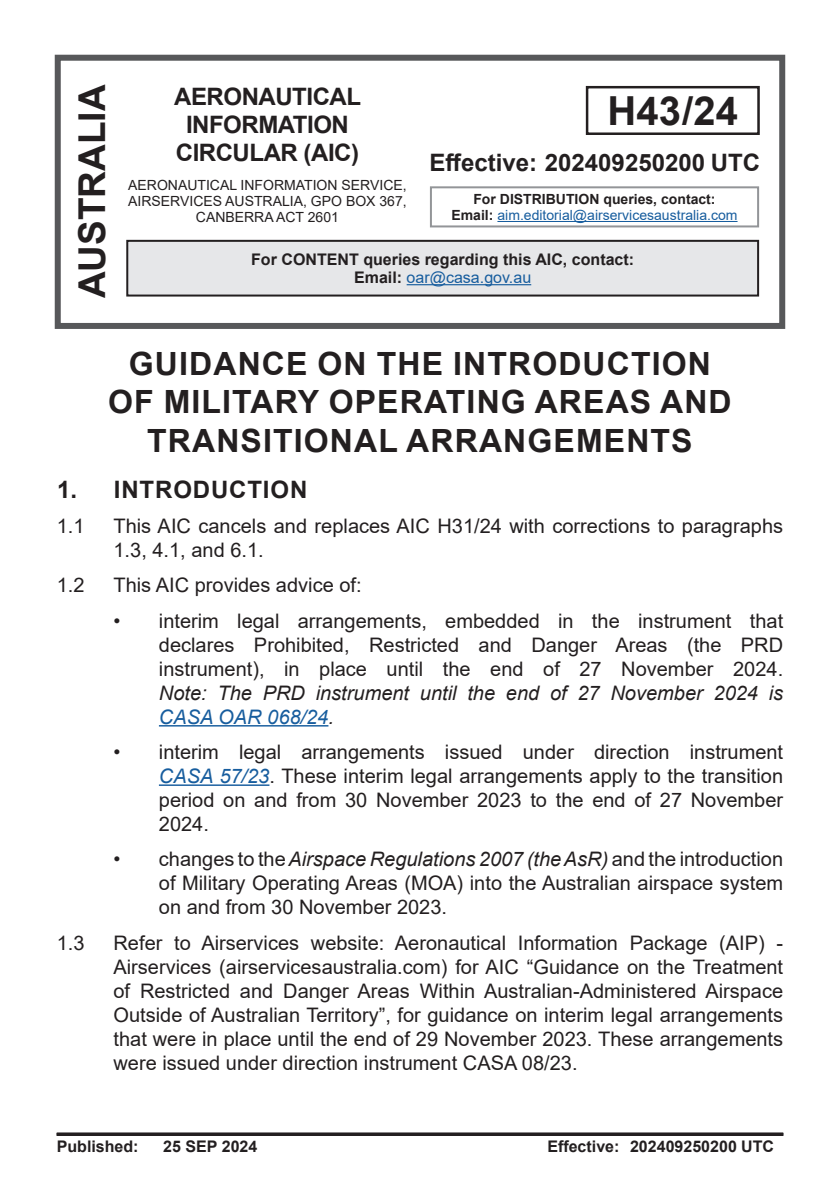
<style>
.page{position:relative;width:840px;height:1191px;background:#fff}
.page>*{position:absolute;margin:0;border:0;box-sizing:border-box;transform-origin:0 0}
.t1{font:700 40px "Arial";color:#231f20}
.t2{font:700 37px "Arial";color:#231f20}
.t3{font:700 32px/38.4px "Arial";letter-spacing:.035em;color:#231f20;text-align:center}
.Effective_date{font:700 24px/28px "Arial";letter-spacing:-.01em;color:#231f20;text-align:center}
.Effective_date-2{font:700 24px "Arial";letter-spacing:.035em;color:#231f20}
.t4{font:20px/24px "Arial";color:#231f20;text-align:justify}
.Figure_caption{font:700 16px "Arial";color:#231f20}
.t5{font:16px "Arial";color:#175d9e}
.t6{font:14px/16px "Arial";color:#231f20;text-align:center}
.t7{font:14px/16px "Arial";color:#175d9e;text-align:center}
.s1{font-weight:700;color:#231f20}
.s2{font-style:italic}
.s3{font-style:italic;color:#175d9e}
</style>
<div class="page">
<div style="left:55px;top:55px;width:729px;height:274px;border:6px solid #57585a"></div>
<hr style="left:497px;top:221px;width:240px;height:1px;background:#175d9e">
<div style="left:429px;top:186px;width:329px;height:41px;border:2px solid #939598"></div>
<div style="left:585px;top:86px;width:174px;height:49px;border:2px solid #231f20"></div>
<div style="left:127px;top:241px;width:630px;height:54px;background:#e6e7e9"></div>
<hr style="left:406px;top:284px;width:125px;height:1px;background:#175d9e">
<div style="left:126px;top:240px;width:632px;height:56px;border:2px solid #231f20"></div>
<hr style="left:57px;top:1132px;width:725px;height:3px;background:#231f20">
<hr style="left:159px;top:725px;width:169px;height:1px;background:#175d9e">
<hr style="left:159px;top:784px;width:110px;height:2px;background:#175d9e">
<h2 class="t2" style="left:66px;top:298px;width:215px;rotate:-90deg">AUSTRALIA</h2>
<p class="Effective_date" style="left:174px;top:82px;width:188px">AERONAUTICAL<br>INFORMATION<br>CIRCULAR (AIC)</p>
<p class="t6" style="left:128px;top:177px;width:280px">AERONAUTICAL INFORMATION SERVICE,<br>AIRSERVICES AUSTRALIA, GPO BOX 367,<br>CANBERRA ACT 2601</p>
<p class="t1" style="left:607px;top:83px;width:132px">H43/24</p>
<p class="Effective_date" style="left:429px;top:148px;width:332px">Effective: 202409250200 UTC</p>
<p class="t7" style="left:451px;top:191px;width:287px"><span class="s1">For DISTRIBUTION queries, contact:<br>Email:</span> aim.editorial@airservicesaustralia.com</p>
<p class="Figure_caption" style="left:251px;top:248px;width:384px">For CONTENT queries regarding this AIC, contact:</p>
<p class="t5" style="left:354px;top:266px;width:178px"><span class="s1">Email:</span> oar@casa.gov.au</p>
<p class="t3" style="left:108px;top:345px;width:624px">GUIDANCE ON THE INTRODUCTION<br>OF MILITARY OPERATING AREAS AND<br>TRANSITIONAL ARRANGEMENTS</p>
<p class="Effective_date-2" style="left:57px;top:472px;width:251px">1. INTRODUCTION</p>
<p class="t4" style="left:57px;top:514px;width:29px">1.1</p>
<p class="t4" style="left:113px;top:514px;width:670px">This AIC cancels and replaces AIC H31/24 with corrections to paragraphs<br>1.3, 4.1, and 6.1.</p>
<p class="t4" style="left:57px;top:573px;width:29px">1.2</p>
<p class="t4" style="left:113px;top:573px;width:249px">This AIC provides advice of:</p>
<p class="t4" style="left:159px;top:608px;width:625px;text-indent:-45px">• interim legal arrangements, embedded in the instrument that declares Prohibited, Restricted and Danger Areas (the PRD instrument), in place until the end of 27 November 2024.<br><span class="s2">Note: The PRD instrument until the end of 27 November 2024 is </span><span class="s3">CASA OAR 068/24</span><span class="s2">.</span></p>
<p class="t4" style="left:159px;top:740px;width:625px;text-indent:-45px">• interim legal arrangements issued under direction instrument <span class="s3">CASA 57/23</span>. These interim legal arrangements apply to the transition period on and from 30 November 2023 to the end of 27 November 2024.</p>
<p class="t4" style="left:159px;top:847px;width:625px;text-indent:-45px">• changes to the <span class="s2">Airspace Regulations 2007 (the AsR)</span> and the introduction of Military Operating Areas (MOA) into the Australian airspace system on and from 30 November 2023.</p>
<p class="t4" style="left:57px;top:930px;width:29px">1.3</p>
<p class="t4" style="left:113px;top:930px;width:670px">Refer to Airservices website: Aeronautical Information Package (AIP) - Airservices (airservicesaustralia.com) for AIC “Guidance on the Treatment of Restricted and Danger Areas Within Australian-Administered Airspace Outside of Australian Territory”, for guidance on interim legal arrangements that were in place until the end of 29 November 2023. These arrangements were issued under direction instrument CASA 08/23.</p>
<p class="Figure_caption" style="left:57px;top:1135px;width:83px">Published:</p>
<p class="Figure_caption" style="left:163px;top:1135px;width:96px">25 SEP 2024</p>
<p class="Figure_caption" style="left:547px;top:1135px;width:228px">Effective: 202409250200 UTC</p>
</div>
